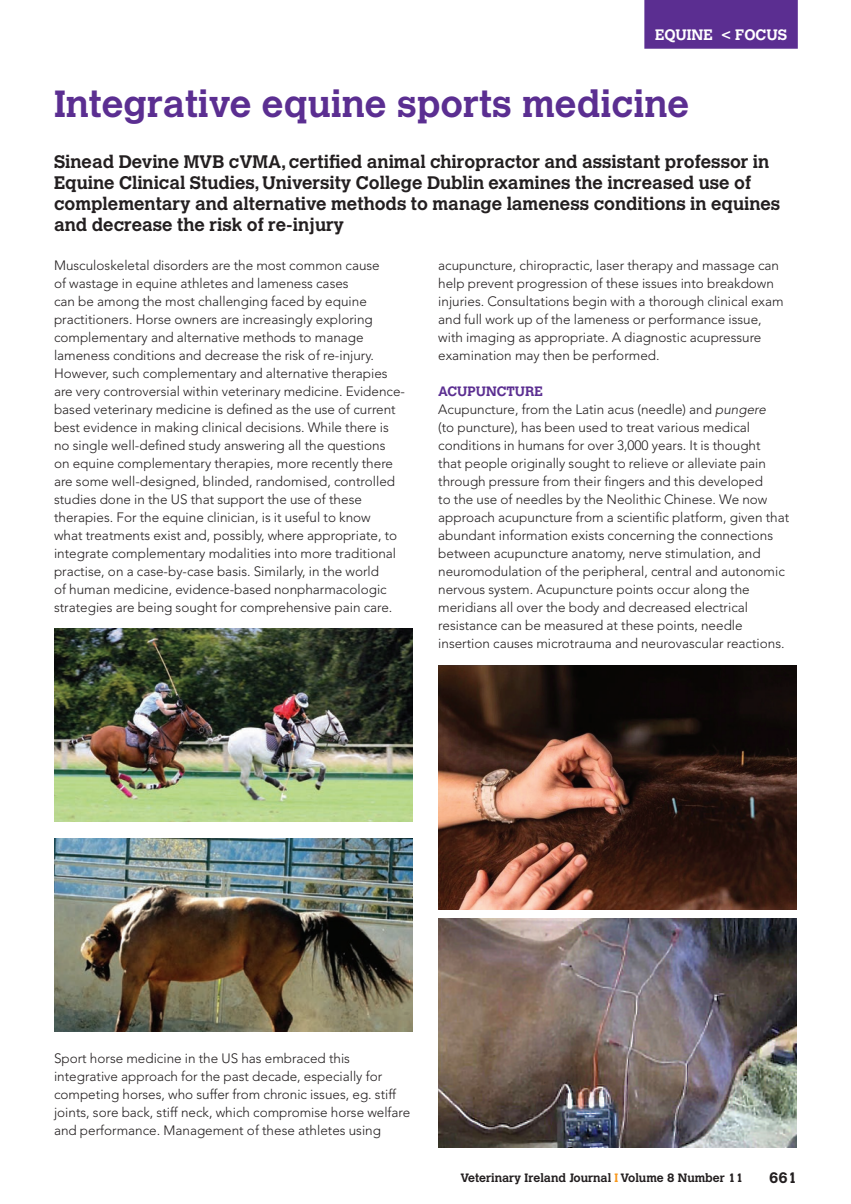
<style>
.page{position:relative;width:851px;height:1204px;background:#fff}
.page>*{position:absolute;margin:0;border:0;box-sizing:border-box;transform-origin:0 0}
.t1{font:700 37.5px "Calvert";color:#5b2e91}
.Intro{font:700 18px/21px "Calvert";color:#231f20}
.t2{font:700 15px "Calvert";color:#fff}
.t3{font:700 15px "Calvert";color:#231f20}
.Body_Text{font:300 13.5px/18px "Avenir";color:#231f20}
.Cross{font:700 13.5px "Calvert";color:#5b2e91}
.t4{font:700 12px "Calvert";color:#231f20}
.s1{font-style:italic}
.s2{color:#f7981d}
</style>
<div class="page">
<div style="left:644px;top:0;width:153px;height:49px;background:#5b2e91"></div>
<img style="left:54px;top:628px;width:358px;height:193px">
<img style="left:54px;top:838px;width:358px;height:193px">
<img style="left:438px;top:665px;width:358px;height:244px">
<img style="left:438px;top:918px;width:358px;height:229px">
<p class="t2" style="left:655px;top:25px;width:134px">EQUINE &lt; FOCUS</p>
<p class="t1" style="left:54px;top:80px;width:636px">Integrative equine sports medicine</p>
<p class="Intro" style="left:54px;top:151px;width:727px">Sinead Devine MVB cVMA, certified animal chiropractor and assistant professor in Equine Clinical Studies, University College Dublin examines the increased use of complementary and alternative methods to manage lameness conditions in equines and decrease the risk of re-injury</p>
<p class="Body_Text" style="left:54px;top:256px;width:352px">Musculoskeletal disorders are the most common cause<br>of wastage in equine athletes and lameness cases<br>can be among the most challenging faced by equine practitioners. Horse owners are increasingly exploring complementary and alternative methods to manage lameness conditions and decrease the risk of re-injury.<br>However, such complementary and alternative therapies are very controversial within veterinary medicine. Evidence&shy;based veterinary medicine is defined as the use of current best evidence in making clinical decisions. While there is no single well-defined study answering all the questions<br>on equine complementary therapies, more recently there are some well-designed, blinded, randomised, controlled studies done in the US that support the use of these therapies. For the equine clinician, is it useful to know<br>what treatments exist and, possibly, where appropriate, to integrate complementary modalities into more traditional practise, on a case-by-case basis. Similarly, in the world<br>of human medicine, evidence-based nonpharmacologic strategies are being sought for comprehensive pain care.</p>
<p class="Body_Text" style="left:438px;top:256px;width:347px">acupuncture, chiropractic, laser therapy and massage can help prevent progression of these issues into breakdown injuries. Consultations begin with a thorough clinical exam and full work up of the lameness or performance issue, with imaging as appropriate. A diagnostic acupressure examination may then be performed.</p>
<p class="Cross" style="left:438px;top:383px;width:106px">ACUPUNCTURE</p>
<p class="Body_Text" style="left:438px;top:400px;width:352px">Acupuncture, from the Latin acus (needle) and <span class="s1">pungere<br></span>(to puncture), has been used to treat various medical conditions in humans for over 3,000 years. It is thought<br>that people originally sought to relieve or alleviate pain through pressure from their fingers and this developed<br>to the use of needles by the Neolithic Chinese. We now approach acupuncture from a scientific platform, given that abundant information exists concerning the connections between acupuncture anatomy, nerve stimulation, and neuromodulation of the peripheral, central and autonomic nervous system. Acupuncture points occur along the meridians all over the body and decreased electrical resistance can be measured at these points, needle insertion causes microtrauma and neurovascular reactions.</p>
<p class="Body_Text" style="left:54px;top:1048px;width:358px">Sport horse medicine in the US has embraced this integrative approach for the past decade, especially for competing horses, who suffer from chronic issues, eg. stiff joints, sore back, stiff neck, which compromise horse welfare and performance. Management of these athletes using</p>
<p class="t4" style="left:460px;top:1169px;width:284px">Veterinary Ireland Journal <span class="s2">I</span> Volume 8 Number 11</p>
<p class="t3" style="left:769px;top:1168px;width:29px">661</p>
</div>
